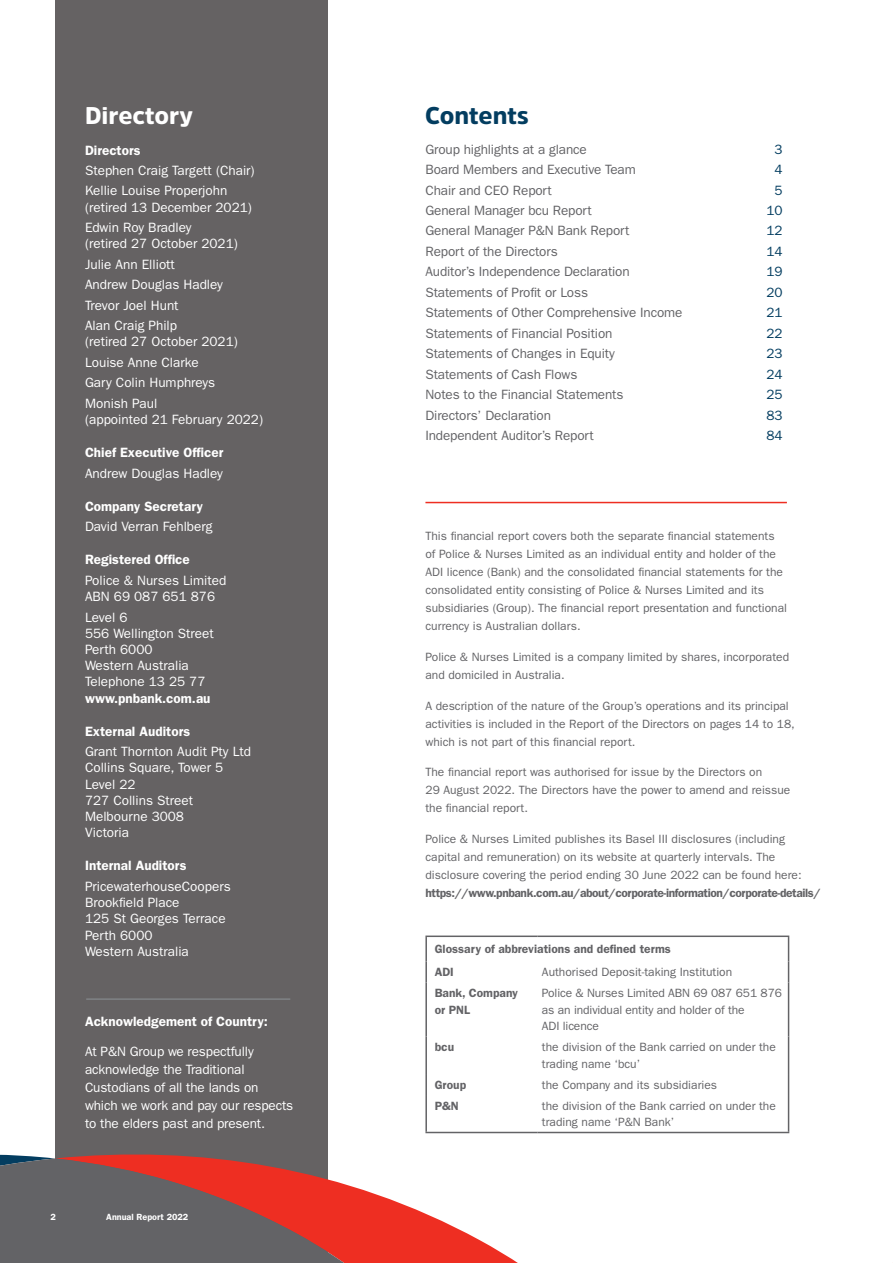
<style>
.page{position:relative;width:893px;height:1263px;background:#fff}
.page>*{position:absolute;margin:0;border:0;box-sizing:border-box;transform-origin:0 0}
.t1{font:900 24px "Amsi Pro";color:#fff}
.t2{font:900 24px "Amsi Pro";color:#033d60}
.t3{font:13.5px/16.2px "ITC Franklin Gothic Std";color:#fff}
.t4{font:13.5px "ITC Franklin Gothic Std";letter-spacing:-.01em;color:#636366}
.t5{font:600 13.5px "ITC Franklin Gothic Std";color:#fff}
.t6{font:13.5px "ITC Franklin Gothic Std";letter-spacing:-.01em;color:#033d60}
.t7{font:12px/18px "ITC Franklin Gothic Std";color:#636366}
.t8{font:600 12px "ITC Franklin Gothic Std";letter-spacing:-.02em;color:#636366}
.t9{font:600 12px/23.1px "ITC Franklin Gothic Std";color:#636366}
.t10{font:600 9px "ITC Franklin Gothic Std";color:#fff}
</style>
<div class="page">
<div style="left:55px;top:0;width:273px;height:1263px;background:#656263"></div>
<svg style="left:61px;top:1154px;width:147px;height:4px"></svg>
<svg style="left:56px;top:1158px;width:462px;height:105px"></svg>
<hr style="left:425px;top:937px;width:2px;height:24px;background:#636366">
<hr style="left:425px;top:935px;width:113px;height:2px;background:#636366">
<hr style="left:538px;top:935px;width:251px;height:2px;background:#636366">
<hr style="left:425px;top:961px;width:2px;height:21px;background:#636366">
<svg style="left:788px;top:937px;width:1px;height:45px"></svg>
<hr style="left:425px;top:982px;width:2px;height:54px;background:#636366">
<hr style="left:788px;top:982px;width:1px;height:54px;background:#636366">
<hr style="left:425px;top:1036px;width:2px;height:38px;background:#636366">
<hr style="left:425px;top:1074px;width:2px;height:21px;background:#636366">
<hr style="left:788px;top:1036px;width:1px;height:38px;background:#636366">
<svg style="left:788px;top:1074px;width:1px;height:21px"></svg>
<hr style="left:425px;top:1095px;width:2px;height:37px;background:#636366">
<hr style="left:425px;top:1132px;width:113px;height:1px;background:#636366">
<hr style="left:788px;top:1095px;width:1px;height:37px;background:#636366">
<hr style="left:538px;top:1132px;width:251px;height:1px;background:#636366">
<hr style="left:892px;top:179px;width:1px;height:106px;background:#d4d5d7">
<hr style="left:892px;top:553px;width:1px;height:123px;background:#ededee">
<hr style="left:425px;top:502px;width:362px;height:1px;background:#ee2e22">
<hr style="left:86px;top:998px;width:204px;height:2px;background:#808285">
<svg style="left:0;top:1154px;width:55px;height:109px;background:#616469"></svg>
<h1 class="t1" style="left:85px;top:99px;width:109px">Directory</h1>
<p class="t5" style="left:85px;top:142px;width:57px">Directors</p>
<p class="t3" style="left:85px;top:160px;width:171px;line-height:20.4px">Stephen Craig Targett (Chair)<br>Kellie Louise Properjohn</p>
<p class="t3" style="left:85px;top:197px;width:168px;line-height:20.4px">(retired 13 December 2021)<br>Edwin Roy Bradley</p>
<p class="t3" style="left:85px;top:234px;width:154px;line-height:20.4px">(retired 27 October 2021)<br>Julie Ann Elliott<br>Andrew Douglas Hadley<br>Trevor Joel Hunt<br>Alan Craig Philp</p>
<p class="t3" style="left:85px;top:332px;width:154px;line-height:20.4px">(retired 27 October 2021)<br>Louise Anne Clarke<br>Gary Colin Humphreys<br>Monish Paul</p>
<p class="t3" style="left:85px;top:411px;width:180px">(appointed 21 February 2022)</p>
<p class="t5" style="left:85px;top:444px;width:140px">Chief Executive Officer</p>
<p class="t3" style="left:85px;top:465px;width:139px">Andrew Douglas Hadley</p>
<p class="t5" style="left:85px;top:498px;width:120px">Company Secretary</p>
<p class="t3" style="left:85px;top:519px;width:129px">David Verran Fehlberg</p>
<p class="t5" style="left:85px;top:552px;width:106px">Registered Office</p>
<p class="t3" style="left:85px;top:572px;width:143px">Police &amp; Nurses Limited<br>ABN 69 087 651 876</p>
<p class="t3" style="left:85px;top:609px;width:130px">Level 6<br>556 Wellington Street<br>Perth 6000<br>Western Australia<br>Telephone 13 25 77</p>
<p class="t5" style="left:85px;top:690px;width:127px">www.pnbank.com.au</p>
<p class="t5" style="left:85px;top:723px;width:107px">External Auditors</p>
<p class="t3" style="left:85px;top:744px;width:167px">Grant Thornton Audit Pty Ltd<br>Collins Square, Tower 5<br>Level 22<br>727 Collins Street<br>Melbourne 3008<br>Victoria</p>
<p class="t5" style="left:85px;top:858px;width:103px">Internal Auditors</p>
<p class="t3" style="left:85px;top:878px;width:147px">PricewaterhouseCoopers<br>Brookfield Place<br>125 St Georges Terrace<br>Perth 6000<br>Western Australia</p>
<p class="t5" style="left:85px;top:1013px;width:184px">Acknowledgement of Country:</p>
<p class="t3" style="left:85px;top:1043px;width:210px;line-height:18px">At P&amp;N Group we respectfully acknowledge the Traditional<br>Custodians of all the lands on which we work and pay our respects to the elders past and present.</p>
<p class="t10" style="left:50px;top:1212px;width:7px">2</p>
<p class="t10" style="left:106px;top:1212px;width:83px">Annual Report 2022</p>
<h1 class="t2" style="left:425px;top:99px;width:105px">Contents</h1>
<p class="t4" style="left:425px;top:141px;width:163px">Group highlights at a glance</p>
<p class="t6" style="left:774px;top:141px;width:10px">3</p>
<p class="t4" style="left:425px;top:162px;width:212px">Board Members and Executive Team</p>
<p class="t6" style="left:774px;top:162px;width:10px">4</p>
<p class="t4" style="left:425px;top:182px;width:128px">Chair and CEO Report</p>
<p class="t6" style="left:774px;top:182px;width:10px">5</p>
<p class="t4" style="left:425px;top:203px;width:168px">General Manager bcu Report</p>
<p class="t6" style="left:767px;top:203px;width:18px">10</p>
<p class="t4" style="left:425px;top:223px;width:205px">General Manager P&amp;N Bank Report</p>
<p class="t6" style="left:767px;top:223px;width:18px">12</p>
<p class="t4" style="left:425px;top:244px;width:134px">Report of the Directors</p>
<p class="t6" style="left:767px;top:244px;width:18px">14</p>
<p class="t4" style="left:425px;top:264px;width:206px">Auditor’s Independence Declaration</p>
<p class="t6" style="left:767px;top:264px;width:18px">19</p>
<p class="t4" style="left:425px;top:284px;width:164px">Statements of Profit or Loss</p>
<p class="t6" style="left:767px;top:284px;width:18px">20</p>
<p class="t4" style="left:425px;top:305px;width:258px">Statements of Other Comprehensive Income</p>
<p class="t6" style="left:767px;top:305px;width:18px">21</p>
<p class="t4" style="left:425px;top:325px;width:188px">Statements of Financial Position</p>
<p class="t6" style="left:767px;top:325px;width:18px">22</p>
<p class="t4" style="left:425px;top:346px;width:191px">Statements of Changes in Equity</p>
<p class="t6" style="left:767px;top:346px;width:18px">23</p>
<p class="t4" style="left:425px;top:366px;width:153px">Statements of Cash Flows</p>
<p class="t6" style="left:767px;top:366px;width:18px">24</p>
<p class="t4" style="left:425px;top:387px;width:199px">Notes to the Financial Statements</p>
<p class="t6" style="left:767px;top:387px;width:18px">25</p>
<p class="t4" style="left:425px;top:407px;width:127px">Directors’ Declaration</p>
<p class="t6" style="left:767px;top:407px;width:18px">83</p>
<p class="t4" style="left:425px;top:428px;width:170px">Independent Auditor’s Report</p>
<p class="t6" style="left:767px;top:428px;width:18px">84</p>
<p class="t7" style="left:425px;top:527px;width:363px">This financial report covers both the separate financial statements of Police &amp; Nurses Limited as an individual entity and holder of the ADI licence (Bank) and the consolidated financial statements for the consolidated entity consisting of Police &amp; Nurses Limited and its subsidiaries (Group). The financial report presentation and functional currency is Australian dollars.</p>
<p class="t7" style="left:425px;top:648px;width:365px">Police &amp; Nurses Limited is a company limited by shares, incorporated and domiciled in Australia.</p>
<p class="t7" style="left:425px;top:696px;width:371px">A description of the nature of the Group’s operations and its principal activities is included in the Report of the Directors on pages 14 to 18, which is not part of this financial report.</p>
<p class="t7" style="left:425px;top:763px;width:366px">The financial report was authorised for issue by the Directors on<br>29 August 2022. The Directors have the power to amend and reissue the financial report.</p>
<p class="t7" style="left:425px;top:830px;width:378px">Police &amp; Nurses Limited publishes its Basel III disclosures (including capital and remuneration) on its website at quarterly intervals. The disclosure covering the period ending 30 June 2022 can be found here:</p>
<p class="t8" style="left:425px;top:886px;width:397px">https://www.pnbank.com.au/about/corporate-information/corporate-details/</p>
<p class="t9" style="left:435px;top:937px;width:238px">Glossary of abbreviations and defined terms<br>ADI</p>
<p class="t7" style="left:542px;top:963px;width:192px">Authorised Deposit-taking Institution</p>
<p class="t9" style="left:435px;top:985px;width:85px;line-height:16.5px">Bank, Company or PNL</p>
<p class="t7" style="left:542px;top:985px;width:241px;line-height:16.5px">Police &amp; Nurses Limited ABN 69 087 651 876 as an individual entity and holder of the<br>ADI licence</p>
<p class="t8" style="left:435px;top:1040px;width:21px">bcu</p>
<p class="t7" style="left:542px;top:1039px;width:235px;line-height:16.5px">the division of the Bank carried on under the trading name ‘bcu’</p>
<p class="t8" style="left:435px;top:1077px;width:33px">Group</p>
<p class="t7" style="left:542px;top:1076px;width:177px">the Company and its subsidiaries</p>
<p class="t8" style="left:435px;top:1098px;width:25px">P&amp;N</p>
<p class="t7" style="left:542px;top:1097px;width:235px;line-height:16.5px">the division of the Bank carried on under the trading name ‘P&amp;N Bank’</p>
</div>
